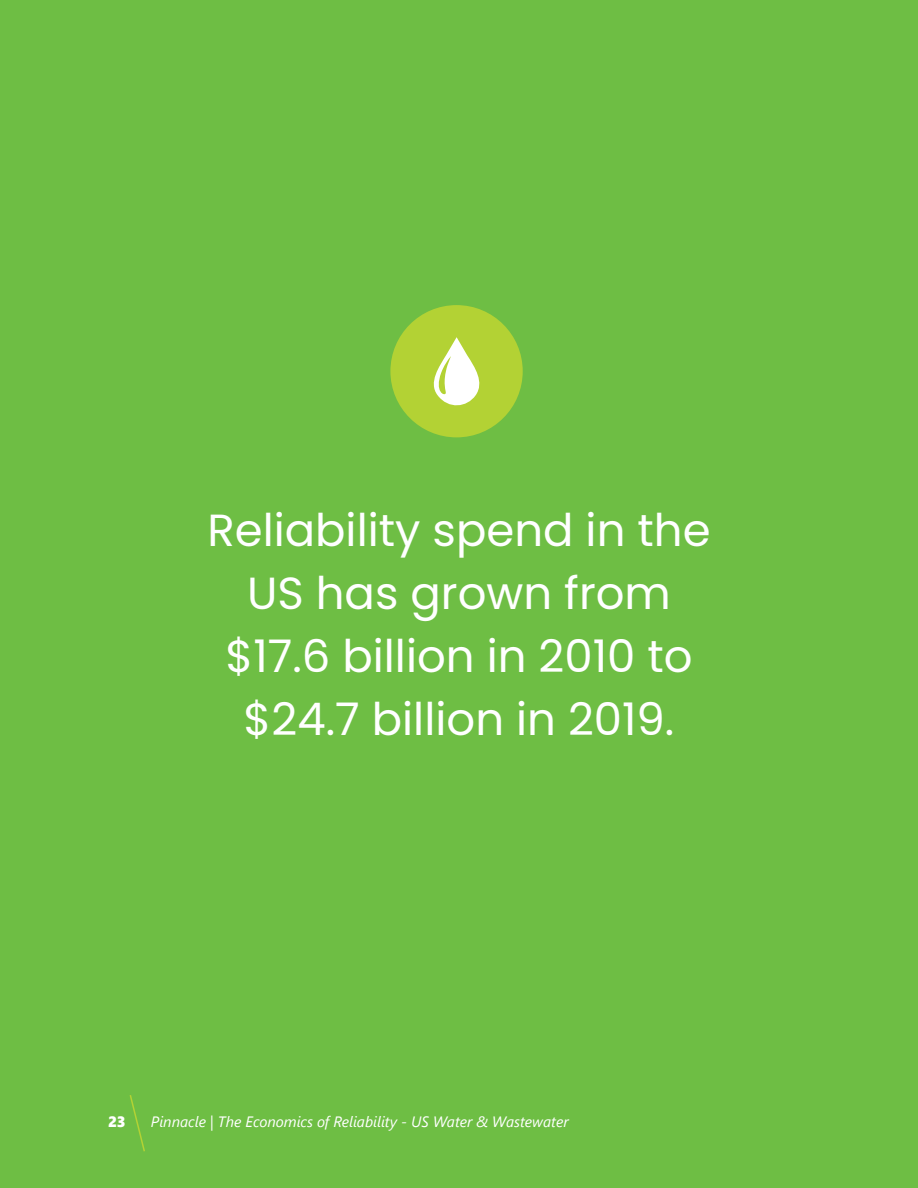
<style>
.page{position:relative;width:918px;height:1188px;background:#6ebe44}
.page>*{position:absolute;margin:0;border:0;box-sizing:border-box;transform-origin:0 0}
.t1{font:45px/63px "Poppins";color:#fff;text-align:center}
.t2{font:italic 15px "Segoe UI";color:#fff}
.t3{font:15px "Segoe UI Black";color:#fff}
</style>
<div class="page">
<svg style="left:129px;top:1095px;width:16px;height:57px"></svg>
<div style="left:390px;top:305px;width:133px;height:132px;background:#b3d234;border-radius:50%"></div>
<svg style="left:433px;top:337px;width:47px;height:69px"></svg>
<p class="t1" style="left:207px;top:499px;width:505px">Reliability spend in the</p>
<p class="t1" style="left:247px;top:562px;width:425px">US has grown from</p>
<p class="t1" style="left:225px;top:625px;width:469px">$17.6 billion in 2010 to $24.7 billion in 2019.</p>
<p class="t3" style="left:108px;top:1111px;width:19px">23</p>
<p class="t2" style="left:151px;top:1108px;width:419px">Pinnacle | The Economics of Reliability - US Water &amp; Wastewater</p>
</div>
